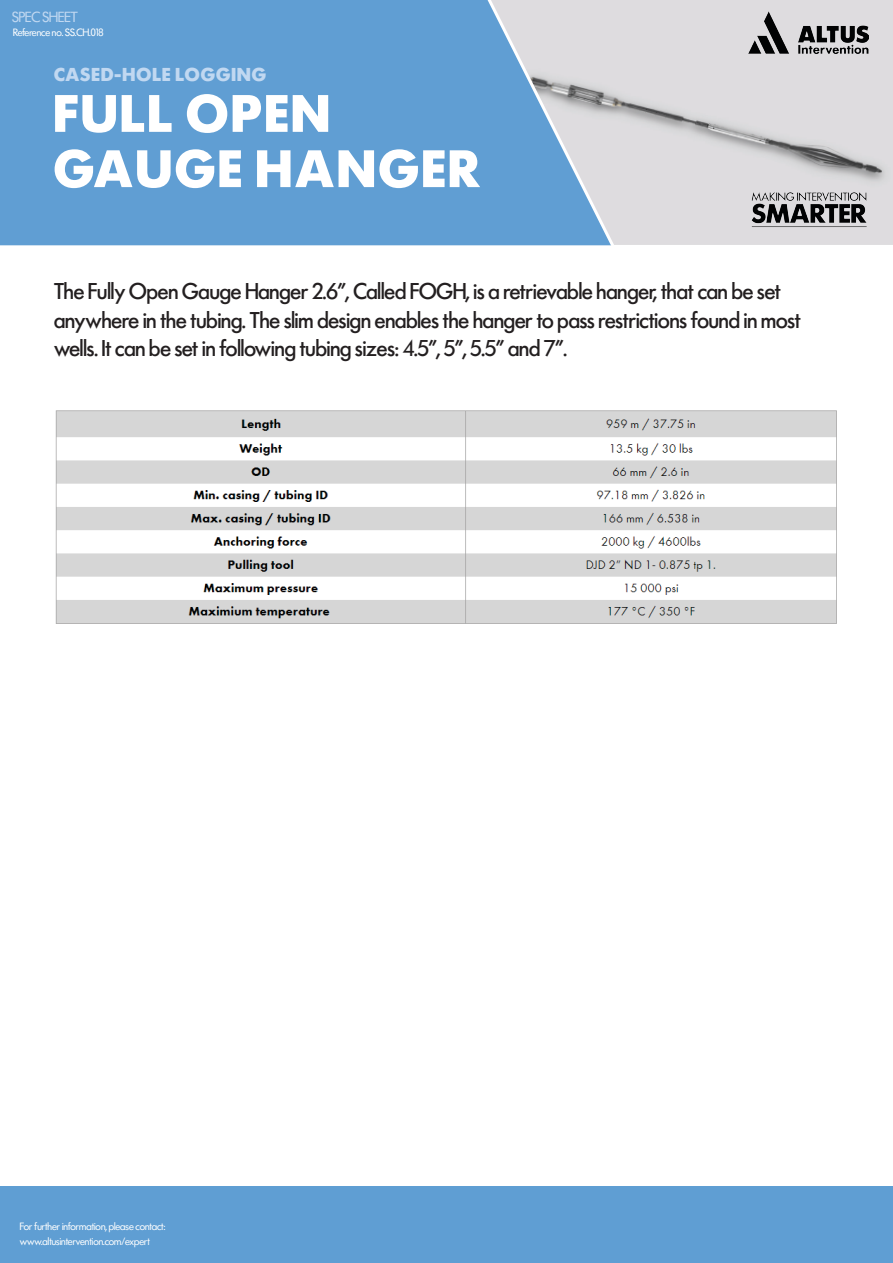
<style>
.page{position:relative;width:893px;height:1263px;background:#fff}
.page>*{position:absolute;margin:0;border:0;box-sizing:border-box;transform-origin:0 0}
.t1{font:700 55.2px "Futura SHOP";letter-spacing:.06em;color:#fff}
.t2{font:500 24px/28.8px "Futura SHOP";color:#231f20}
.t3{font:700 19.65px "Futura SHOP";letter-spacing:.06em;color:#c1d8f1}
.t4{font:15.45px "Futura SHOP";color:#c1d8f1}
.t5{font:11.1px "Futura SHOP";color:#fff}
</style>
<div class="page">
<img style="left:617px;top:0;width:276px;height:245px">
<div style="left:0;top:0;width:483px;height:245px;background:#609ed3"></div>
<img style="left:749px;top:12px;width:120px;height:41px">
<svg style="left:483px;top:0;width:134px;height:246px;background:#9cbad6"></svg>
<img style="left:747px;top:187px;width:123px;height:42px">
<div style="left:0;top:1186px;width:893px;height:77px;background:#5f9ed3"></div>
<img style="left:55px;top:410px;width:782px;height:214px">
<p class="t4" style="left:12px;top:9px;width:67px">SPEC SHEET</p>
<p class="t5" style="left:13px;top:27px;width:92px">Reference no. SS.CH.018</p>
<p class="t3" style="left:54px;top:64px;width:214px">CASED-HOLE LOGGING</p>
<p class="t1" style="left:54px;top:84px;width:277px">FULL OPEN</p>
<p class="t1" style="left:54px;top:140px;width:428px">GAUGE HANGER</p>
<p class="t2" style="left:54px;top:277px;width:748px">The Fully Open Gauge Hanger 2.6”, Called FOGH, is a retrievable hanger, that can be set anywhere in the tubing. The slim design enables the hanger to pass restrictions found in most wells. It can be set in following tubing sizes: 4.5”, 5”, 5.5” and 7”.</p>
<p class="t5" style="left:20px;top:1220px;width:147px">For further information, please contact:</p>
<p class="t5" style="left:20px;top:1235px;width:132px">www.altusintervention.com/expert</p>
</div>
